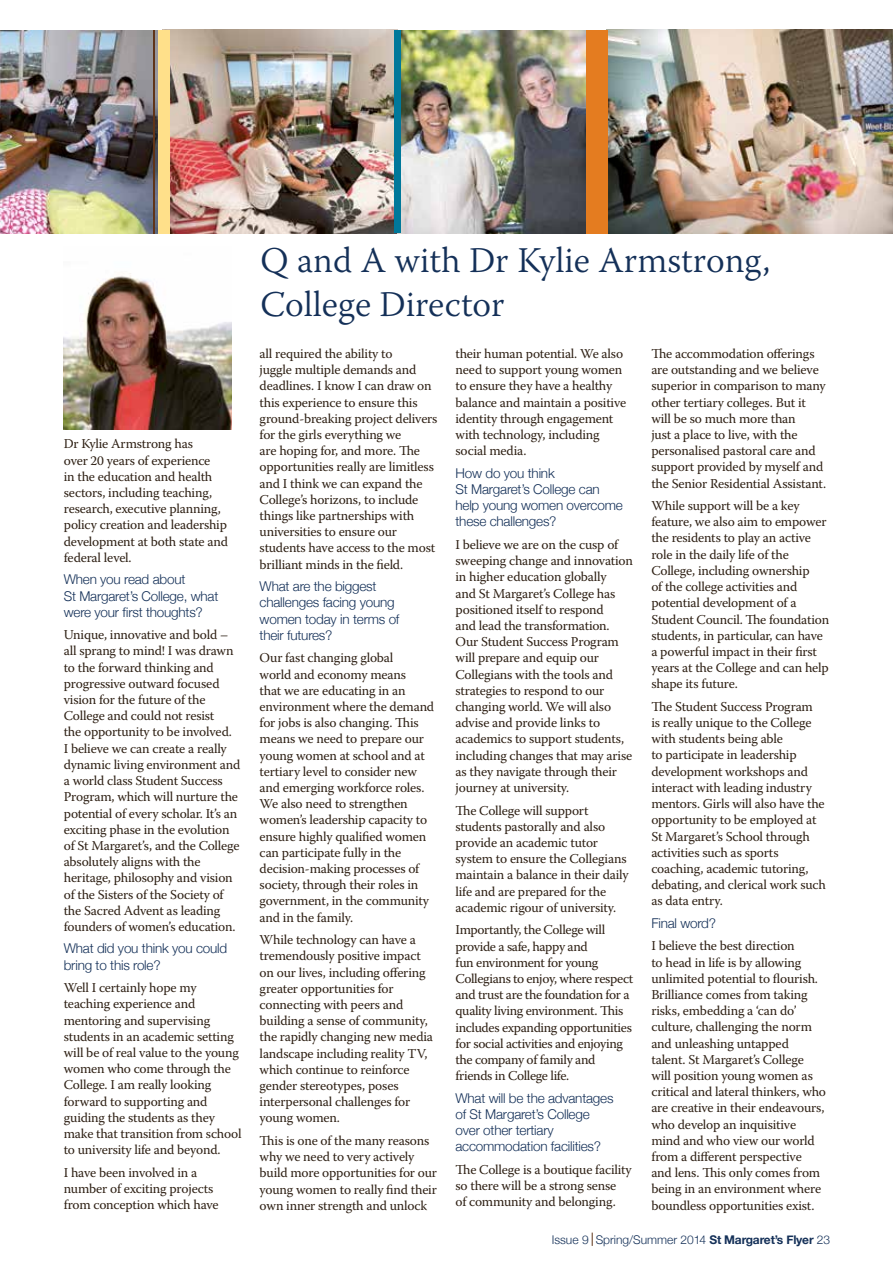
<style>
.page{position:relative;width:893px;height:1263px;background:#fff}
.page>*{position:absolute;margin:0;border:0;box-sizing:border-box;transform-origin:0 0}
.t1{font:300 36px/43.2px "Warnock Pro";color:#143058}
.t2{font:13.5px/16.2px "Warnock Pro";letter-spacing:-.015em;color:#2e2014}
.t3{font:300 13.5px/16.2px "Helvetica Neue";letter-spacing:-.015em;color:#143058}
.t4{font:300 12px "Helvetica Neue";color:#143058}
.s1{font-weight:700}
</style>
<div class="page">
<svg style="left:592px;top:1232px;width:1px;height:14px"></svg>
<img style="left:64px;top:273px;width:168px;height:156px">
<img style="left:0;top:30px;width:158px;height:204px">
<img style="left:163px;top:29px;width:423px;height:205px">
<img style="left:608px;top:30px;width:285px;height:204px">
<div style="left:158px;top:30px;width:12px;height:204px;background:#ffe08a"></div>
<hr style="left:153px;top:30px;width:2px;height:204px;background:#5f3418">
<div style="left:394px;top:30px;width:7px;height:203px;background:#00789a"></div>
<div style="left:586px;top:30px;width:22px;height:204px;background:#e47c20"></div>
<p class="t2" style="left:64px;top:436px;width:166px">Dr Kylie Armstrong has<br>over 20 years of experience<br>in the education and health sectors, including teaching, research, executive planning, policy creation and leadership development at both state and federal level.</p>
<p class="t3" style="left:64px;top:571px;width:156px">When you read about<br>St Margaret’s College, what were your first thoughts?</p>
<p class="t2" style="left:64px;top:626px;width:178px">Unique, innovative and bold – all sprang to mind! I was drawn to the forward thinking and progressive outward focused vision for the future of the<br>College and could not resist<br>the opportunity to be involved.<br>I believe we can create a really dynamic living environment and a world class Student Success<br>Program, which will nurture the potential of every scholar. It’s an exciting phase in the evolution of St Margaret’s, and the College absolutely aligns with the heritage, philosophy and vision of the Sisters of the Society of the Sacred Advent as leading founders of women’s education.</p>
<p class="t3" style="left:64px;top:940px;width:165px">What did you think you could bring to this role?</p>
<p class="t2" style="left:64px;top:979px;width:179px">Well I certainly hope my teaching experience and mentoring and supervising students in an academic setting will be of real value to the young women who come through the<br>College. I am really looking forward to supporting and guiding the students as they make that transition from school to university life and beyond.</p>
<p class="t2" style="left:64px;top:1164px;width:156px">I have been involved in a number of exciting projects from conception which have</p>
<h1 class="t1" style="left:261px;top:238px;width:511px">Q and A with Dr Kylie Armstrong,<br>College Director</h1>
<p class="t2" style="left:260px;top:345px;width:179px">all required the ability to<br>juggle multiple demands and deadlines. I know I can draw on this experience to ensure this ground-breaking project delivers for the girls everything we<br>are hoping for, and more. The opportunities really are limitless and I think we can expand the<br>College’s horizons, to include things like partnerships with universities to ensure our students have access to the most brilliant minds in the field.</p>
<p class="t3" style="left:260px;top:577px;width:141px">What are the biggest challenges facing young women today in terms of their futures?</p>
<p class="t2" style="left:260px;top:650px;width:176px">Our fast changing global<br>world and economy means<br>that we are educating in an environment where the demand for jobs is also changing. This means we need to prepare our young women at school and at tertiary level to consider new and emerging workforce roles.<br>We also need to strengthen women’s leadership capacity to ensure highly qualified women can participate fully in the decision-making processes of society, through their roles in government, in the community and in the family.</p>
<p class="t2" style="left:260px;top:931px;width:175px">While technology can have a tremendously positive impact on our lives, including offering greater opportunities for connecting with peers and building a sense of community, the rapidly changing new media landscape including reality TV, which continue to reinforce gender stereotypes, poses interpersonal challenges for young women.</p>
<p class="t2" style="left:260px;top:1132px;width:179px">This is one of the many reasons why we need to very actively build more opportunities for our young women to really find their own inner strength and unlock</p>
<p class="t2" style="left:455px;top:345px;width:172px">their human potential. We also need to support young women to ensure they have a healthy balance and maintain a positive identity through engagement with technology, including social media.</p>
<p class="t3" style="left:455px;top:464px;width:169px">How do you think<br>St Margaret’s College can help young women overcome these challenges?</p>
<p class="t2" style="left:455px;top:536px;width:179px">I believe we are on the cusp of sweeping change and innovation in higher education globally<br>and St Margaret’s College has positioned itself to respond<br>and lead the transformation.<br>Our Student Success Program will prepare and equip our<br>Collegians with the tools and strategies to respond to our changing world. We will also advise and provide links to academics to support students, including changes that may arise as they navigate through their journey at university.</p>
<p class="t2" style="left:455px;top:802px;width:175px">The College will support students pastorally and also provide an academic tutor system to ensure the Collegians maintain a balance in their daily life and are prepared for the academic rigour of university.</p>
<p class="t2" style="left:455px;top:921px;width:179px">Importantly, the College will provide a safe, happy and<br>fun environment for young<br>Collegians to enjoy, where respect and trust are the foundation for a quality living environment. This includes expanding opportunities for social activities and enjoying the company of family and friends in College life.</p>
<p class="t3" style="left:455px;top:1089px;width:160px">What will be the advantages of St Margaret’s College over other tertiary accommodation facilities?</p>
<p class="t2" style="left:455px;top:1161px;width:178px">The College is a boutique facility so there will be a strong sense<br>of community and belonging.</p>
<p class="t2" style="left:651px;top:345px;width:176px">The accommodation offerings are outstanding and we believe superior in comparison to many other tertiary colleges. But it will be so much more than<br>just a place to live, with the personalised pastoral care and support provided by myself and the Senior Residential Assistant.</p>
<p class="t2" style="left:651px;top:497px;width:179px">While support will be a key feature, we also aim to empower the residents to play an active role in the daily life of the<br>College, including ownership<br>of the college activities and potential development of a<br>Student Council. The foundation students, in particular, can have a powerful impact in their first years at the College and can help shape its future.</p>
<p class="t2" style="left:651px;top:698px;width:176px">The Student Success Program<br>is really unique to the College with students being able<br>to participate in leadership development workshops and interact with leading industry mentors. Girls will also have the opportunity to be employed at<br>St Margaret’s School through activities such as sports coaching, academic tutoring, debating, and clerical work such as data entry.</p>
<p class="t3" style="left:651px;top:914px;width:66px">Final word?</p>
<p class="t2" style="left:651px;top:938px;width:176px">I believe the best direction<br>to head in life is by allowing unlimited potential to flourish.<br>Brilliance comes from taking risks, embedding a ‘can do’ culture, challenging the norm and unleashing untapped talent. St Margaret’s College will position young women as critical and lateral thinkers, who are creative in their endeavours, who develop an inquisitive mind and who view our world from a different perspective<br>and lens. This only comes from being in an environment where boundless opportunities exist.</p>
<p class="t4" style="left:552px;top:1230px;width:280px">Issue 9 Spring/Summer 2014 <span class="s1">St Margaret’s Flyer</span> 23</p>
</div>
